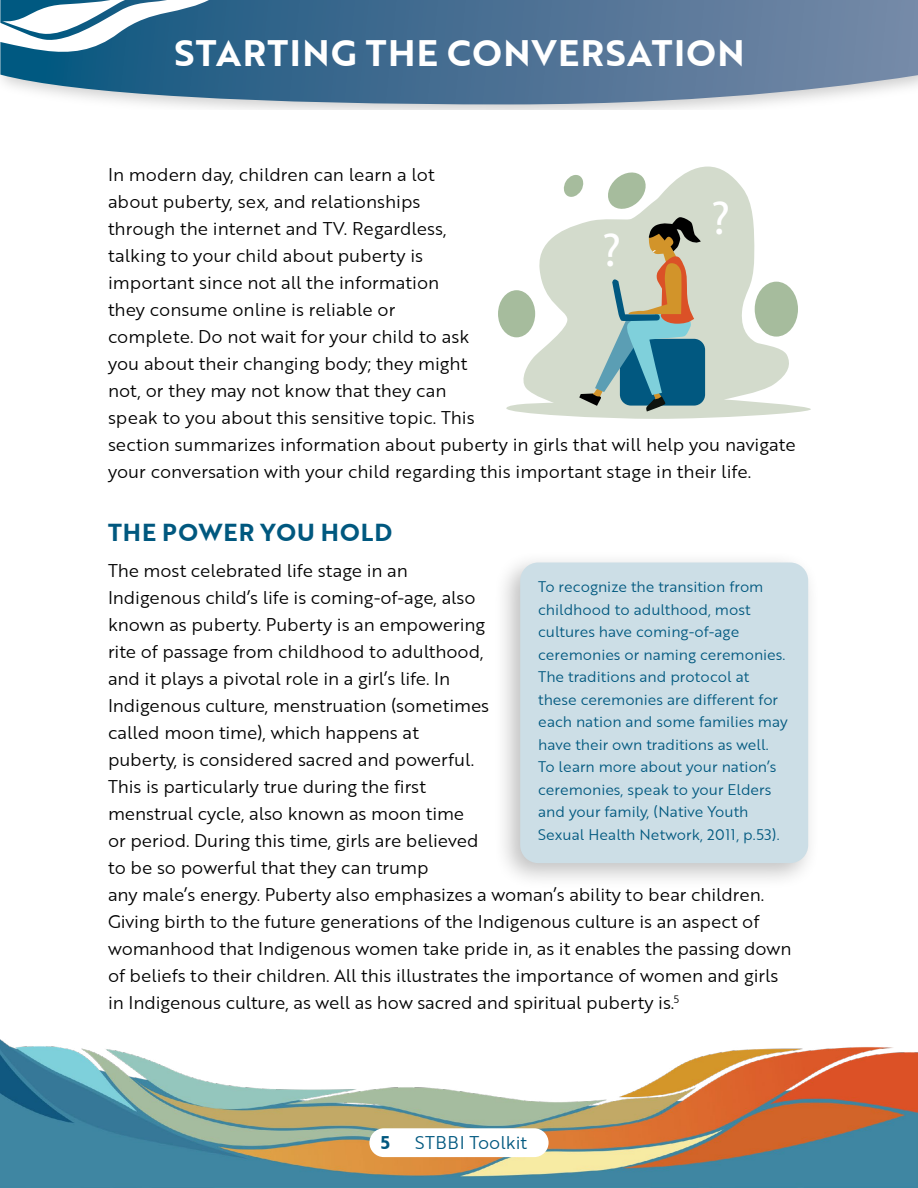
<style>
.page{position:relative;width:918px;height:1188px;background:#fff}
.page>*{position:absolute;margin:0;border:0;box-sizing:border-box;transform-origin:0 0}
.t1{font:47.7px "Myriad Pro";color:#fff}
.t2{font:36px "Brother 1816 Bold";letter-spacing:.04em;color:#fff}
.t3{font:24px "Brother 1816 Bold";letter-spacing:.04em;color:#00587f}
.t4{font:18px/27px "Brother 1816 Book";letter-spacing:-.005em;color:#000}
.t5{font:18px "Brother 1816 Book";color:#00587f}
.t6{font:18px "Brother 1816 Bold";color:#00587f}
.t7{font:15px/22.5px "Brother 1816 Book";color:#00587f}
</style>
<div class="page">
<img style="left:1px;top:1040px;width:917px;height:148px">
<div style="left:369px;top:1128px;width:180px;height:29px;background:#fff;border-radius:14px"></div>
<svg style="left:0;top:0;width:918px;height:104px;background:#5e7f9e"></svg>
<svg style="left:0;top:0;width:293px;height:70px"></svg>
<svg style="left:506px;top:166px;width:305px;height:253px"></svg>
<div style="left:620px;top:339px;width:85px;height:67px;background:#015880;border-radius:11px"></div>
<div style="left:498px;top:290px;width:37px;height:47px;background:#a6bc9d;border-radius:50%"></div>
<div style="left:755px;top:282px;width:43px;height:55px;background:#a6bc9d;border-radius:50%"></div>
<svg style="left:563px;top:173px;width:21px;height:25px"></svg>
<svg style="left:605px;top:170px;width:43px;height:41px"></svg>
<svg style="left:579px;top:217px;width:122px;height:194px"></svg>
<div style="left:493px;top:550px;width:328px;height:341px;background:#000;opacity:.25"></div>
<div style="left:520px;top:562px;width:288px;height:301px;background:#ccdee6;border-radius:18px"></div>
<h2 class="t2" style="left:175px;top:31px;width:572px">STARTING THE CONVERSATION</h2>
<p class="t4" style="left:108px;top:161px;width:689px">In modern day, children can learn a lot<br>about puberty, sex, and relationships<br>through the internet and TV. Regardless,<br>talking to your child about puberty is<br>important since not all the information<br>they consume online is reliable or<br>complete. Do not wait for your child to ask<br>you about their changing body; they might<br>not, or they may not know that they can<br>speak to you about this sensitive topic. This<br>section summarizes information about puberty in girls that will help you navigate your conversation with your child regarding this important stage in their life.</p>
<h1 class="t1" style="left:711px;top:189px;width:21px">?</h1>
<h1 class="t1" style="left:602px;top:221px;width:21px">?</h1>
<h3 class="t3" style="left:108px;top:517px;width:286px">THE POWER YOU HOLD</h3>
<p class="t4" style="left:108px;top:557px;width:685px">The most celebrated life stage in an<br>Indigenous child’s life is coming-of-age, also<br>known as puberty. Puberty is an empowering<br>rite of passage from childhood to adulthood,<br>and it plays a pivotal role in a girl’s life. In<br>Indigenous culture, menstruation (sometimes<br>called moon time), which happens at<br>puberty, is considered sacred and powerful.<br>This is particularly true during the first<br>menstrual cycle, also known as moon time<br>or period. During this time, girls are believed<br>to be so powerful that they can trump<br>any male’s energy. Puberty also emphasizes a woman’s ability to bear children.<br>Giving birth to the future generations of the Indigenous culture is an aspect of womanhood that Indigenous women take pride in, as it enables the passing down of beliefs to their children. All this illustrates the importance of women and girls in Indigenous culture, as well as how sacred and spiritual puberty is.<sup>5</sup></p>
<p class="t7" style="left:538px;top:576px;width:251px">To recognize the transition from childhood to adulthood, most cultures have coming-of-age ceremonies or naming ceremonies.<br>The traditions and protocol at these ceremonies are different for each nation and some families may have their own traditions as well.<br>To learn more about your nation’s ceremonies, speak to your Elders and your family, (Native Youth<br>Sexual Health Network, 2011, p.53).</p>
<p class="t6" style="left:381px;top:1131px;width:11px">5</p>
<p class="t5" style="left:415px;top:1131px;width:114px">STBBI Toolkit</p>
</div>
